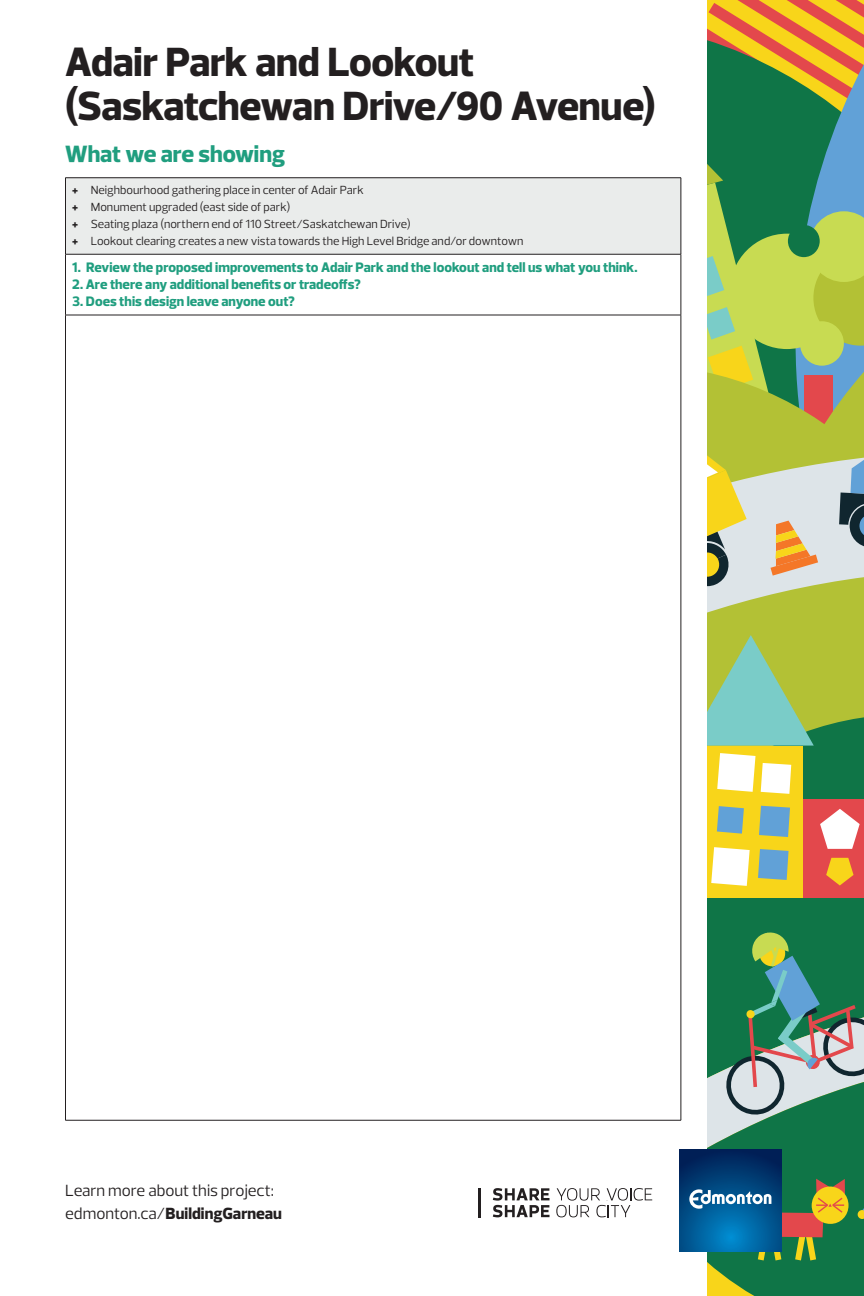
<style>
.page{position:relative;width:864px;height:1296px;background:#fff}
.page>*{position:absolute;margin:0;border:0;box-sizing:border-box;transform-origin:0 0}
.t1{font:800 41.5px/44px "Prelo";letter-spacing:-.015em;color:#231f20}
.t2{font:800 24px "Prelo";letter-spacing:-.005em;color:#209e7f}
.t3{font:16.5px/22.5px "Prelo";letter-spacing:-.005em;color:#231f20}
.t4{font:800 14px "Prelo";color:#209e7f}
.t5{font:12px/17.2px "Prelo";color:#231f20}
.s1{font-weight:800}
</style>
<div class="page">
<div style="left:707px;top:897px;width:157px;height:64px;background:#0f7547"></div>
<svg style="left:707px;top:1023px;width:157px;height:273px;background:#2f8454"></svg>
<div style="left:798px;top:799px;width:66px;height:98px;background:#e3484c"></div>
<div style="left:695px;top:746px;width:108px;height:151px;background:#f8d51a"></div>
<svg style="left:858px;top:1180px;width:6px;height:39px"></svg>
<svg style="left:723px;top:930px;width:141px;height:188px;background:#5d947b"></svg>
<svg style="left:706px;top:0;width:158px;height:886px;background:#a0b267"></svg>
<div style="left:0;top:0;width:706px;height:1296px;background:#fff"></div>
<div style="left:66px;top:178px;width:615px;height:76px;background:#eaeceb"></div>
<hr style="left:65px;top:178px;width:616px;height:1px;background:#231f20">
<hr style="left:65px;top:178px;width:1px;height:76px;background:#231f20">
<hr style="left:681px;top:178px;width:1px;height:76px;background:#231f20">
<hr style="left:65px;top:254px;width:616px;height:1px;background:#231f20">
<hr style="left:65px;top:254px;width:1px;height:61px;background:#231f20">
<hr style="left:681px;top:254px;width:1px;height:61px;background:#231f20">
<hr style="left:65px;top:315px;width:616px;height:1px;background:#231f20">
<hr style="left:65px;top:315px;width:1px;height:805px;background:#231f20">
<hr style="left:681px;top:315px;width:1px;height:805px;background:#231f20">
<hr style="left:65px;top:1120px;width:616px;height:1px;background:#231f20">
<svg style="left:493px;top:1188px;width:57px;height:29px"></svg>
<svg style="left:556px;top:1188px;width:96px;height:29px"></svg>
<hr style="left:478px;top:1188px;width:3px;height:29px;background:#231f20">
<div style="left:679px;top:1149px;width:103px;height:102px;background:linear-gradient(to bottom,#00235a,#005992)"></div>
<svg style="left:689px;top:1179px;width:160px;height:81px;background:#407774"></svg>
<h1 class="t1" style="left:65px;top:40px;width:592px">Adair Park and Lookout (Saskatchewan Drive/90 Avenue)</h1>
<h2 class="t2" style="left:65px;top:139px;width:221px">What we are showing</h2>
<p class="t5" style="left:72px;top:181px;width:453px"><span class="s1">+</span> Neighbourhood gathering place in center of Adair Park<br><span class="s1">+</span> Monument upgraded (east side of park)<br><span class="s1">+</span> Seating plaza (northern end of 110 Street/Saskatchewan Drive)<br><span class="s1">+</span> Lookout clearing creates a new vista towards the High Level Bridge and/or downtown</p>
<p class="t4" style="left:72px;top:258px;width:567px">1. Review the proposed improvements to Adair Park and the lookout and tell us what you think.</p>
<p class="t4" style="left:72px;top:275px;width:290px">2. Are there any additional benefits or tradeoffs?</p>
<p class="t4" style="left:72px;top:293px;width:224px">3. Does this design leave anyone out?</p>
<h3 class="t3" style="left:65px;top:1179px;width:218px">Learn more about this project: edmonton.ca/<span class="s1">BuildingGarneau</span></h3>
</div>
